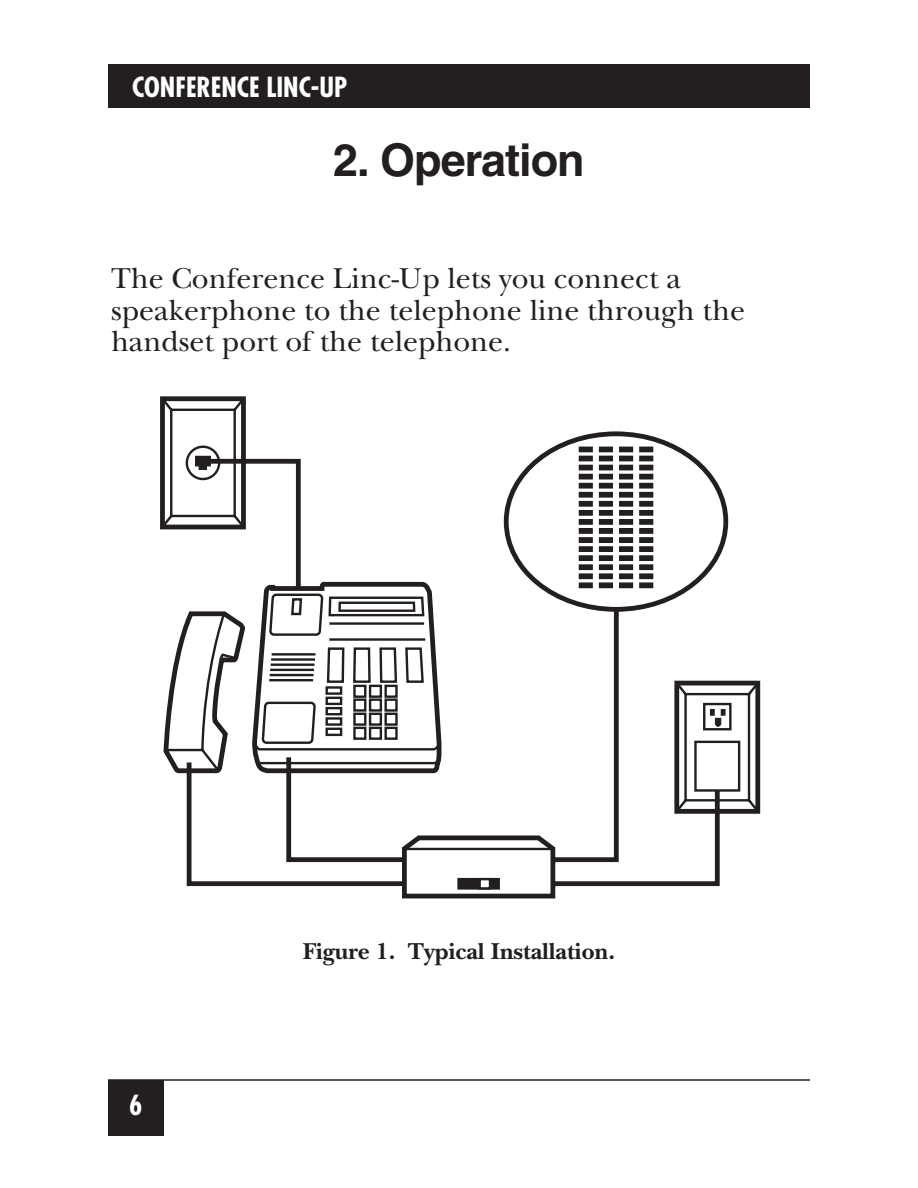
<style>
.page{position:relative;width:918px;height:1188px;background:#fff}
.page>*{position:absolute;margin:0;border:0;box-sizing:border-box;transform-origin:0 0}
.t1{font:700 45px "Helvetica";letter-spacing:-.02em;color:#231f20}
.t2{font:30px/31.5px "New Baskerville";color:#231f20}
.t3{font:700 condensed 27px "Futura";color:#fff}
.t4{font:700 24px "New Baskerville";color:#231f20}
</style>
<div class="page">
<div style="left:108px;top:1080px;width:56px;height:56px;background:#231f20"></div>
<div style="left:108px;top:64px;width:702px;height:44px;background:#231f20"></div>
<svg style="left:722px;top:680px;width:39px;height:134px"></svg>
<svg style="left:160px;top:396px;width:273px;height:378px"></svg>
<svg style="left:184px;top:597px;width:538px;height:290px"></svg>
<svg style="left:400px;top:831px;width:158px;height:68px"></svg>
<hr style="left:405px;top:848px;width:147px;height:2px;background:#231f20">
<div style="left:459px;top:879px;width:40px;height:9px;background:#231f20"></div>
<div style="left:457px;top:878px;width:43px;height:12px;border:2px solid #231f20"></div>
<div style="left:480px;top:879px;width:10px;height:9px;background:#fff"></div>
<div style="left:478px;top:878px;width:13px;height:12px;border:2px solid #231f20"></div>
<div style="left:506px;top:434px;width:220px;height:175px;background:#fff;border-radius:50%"></div>
<div style="left:504px;top:431px;width:224px;height:181px;border:5px solid #231f20;border-radius:50%"></div>
<div style="left:579px;top:447px;width:13px;height:5px;background:#231f20"></div>
<div style="left:599px;top:447px;width:13px;height:5px;background:#231f20"></div>
<div style="left:620px;top:447px;width:13px;height:5px;background:#231f20"></div>
<div style="left:640px;top:447px;width:13px;height:5px;background:#231f20"></div>
<div style="left:579px;top:456px;width:13px;height:5px;background:#231f20"></div>
<div style="left:599px;top:456px;width:13px;height:5px;background:#231f20"></div>
<div style="left:620px;top:456px;width:13px;height:5px;background:#231f20"></div>
<div style="left:640px;top:456px;width:13px;height:5px;background:#231f20"></div>
<div style="left:579px;top:465px;width:13px;height:5px;background:#231f20"></div>
<div style="left:599px;top:465px;width:13px;height:5px;background:#231f20"></div>
<div style="left:620px;top:465px;width:13px;height:5px;background:#231f20"></div>
<div style="left:640px;top:465px;width:13px;height:5px;background:#231f20"></div>
<div style="left:579px;top:474px;width:13px;height:5px;background:#231f20"></div>
<div style="left:579px;top:474px;width:14px;height:6px;border:1px solid #231f20"></div>
<div style="left:599px;top:474px;width:13px;height:5px;background:#231f20"></div>
<div style="left:599px;top:474px;width:14px;height:6px;border:1px solid #231f20"></div>
<div style="left:620px;top:474px;width:13px;height:5px;background:#231f20"></div>
<div style="left:619px;top:474px;width:14px;height:6px;border:1px solid #231f20"></div>
<div style="left:640px;top:474px;width:13px;height:5px;background:#231f20"></div>
<div style="left:639px;top:474px;width:14px;height:6px;border:1px solid #231f20"></div>
<div style="left:579px;top:483px;width:13px;height:5px;background:#231f20"></div>
<div style="left:579px;top:483px;width:14px;height:6px;border:1px solid #231f20"></div>
<div style="left:599px;top:483px;width:13px;height:5px;background:#231f20"></div>
<div style="left:599px;top:483px;width:14px;height:6px;border:1px solid #231f20"></div>
<div style="left:620px;top:483px;width:13px;height:5px;background:#231f20"></div>
<div style="left:619px;top:483px;width:14px;height:6px;border:1px solid #231f20"></div>
<div style="left:640px;top:483px;width:13px;height:5px;background:#231f20"></div>
<div style="left:639px;top:483px;width:14px;height:6px;border:1px solid #231f20"></div>
<div style="left:579px;top:492px;width:13px;height:5px;background:#231f20"></div>
<div style="left:579px;top:492px;width:14px;height:6px;border:1px solid #231f20"></div>
<div style="left:599px;top:492px;width:13px;height:5px;background:#231f20"></div>
<div style="left:599px;top:492px;width:14px;height:6px;border:1px solid #231f20"></div>
<div style="left:620px;top:492px;width:13px;height:5px;background:#231f20"></div>
<div style="left:619px;top:492px;width:14px;height:6px;border:1px solid #231f20"></div>
<div style="left:640px;top:492px;width:13px;height:5px;background:#231f20"></div>
<div style="left:639px;top:492px;width:14px;height:6px;border:1px solid #231f20"></div>
<hr style="left:579px;top:502px;width:13px;height:4px;background:#231f20">
<div style="left:579px;top:501px;width:14px;height:6px;border:1px solid #231f20"></div>
<hr style="left:599px;top:502px;width:13px;height:4px;background:#231f20">
<div style="left:599px;top:501px;width:14px;height:6px;border:1px solid #231f20"></div>
<hr style="left:620px;top:502px;width:13px;height:4px;background:#231f20">
<div style="left:619px;top:501px;width:14px;height:6px;border:1px solid #231f20"></div>
<hr style="left:640px;top:502px;width:13px;height:4px;background:#231f20">
<div style="left:639px;top:501px;width:14px;height:6px;border:1px solid #231f20"></div>
<hr style="left:579px;top:511px;width:13px;height:4px;background:#231f20">
<div style="left:579px;top:510px;width:14px;height:6px;border:1px solid #231f20"></div>
<hr style="left:599px;top:511px;width:13px;height:4px;background:#231f20">
<div style="left:599px;top:510px;width:14px;height:6px;border:1px solid #231f20"></div>
<hr style="left:620px;top:511px;width:13px;height:4px;background:#231f20">
<div style="left:619px;top:510px;width:14px;height:6px;border:1px solid #231f20"></div>
<hr style="left:640px;top:511px;width:13px;height:4px;background:#231f20">
<div style="left:639px;top:510px;width:14px;height:6px;border:1px solid #231f20"></div>
<hr style="left:579px;top:520px;width:13px;height:4px;background:#231f20">
<div style="left:579px;top:519px;width:14px;height:6px;border:1px solid #231f20"></div>
<hr style="left:599px;top:520px;width:13px;height:4px;background:#231f20">
<div style="left:599px;top:519px;width:14px;height:6px;border:1px solid #231f20"></div>
<hr style="left:620px;top:520px;width:13px;height:4px;background:#231f20">
<div style="left:619px;top:519px;width:14px;height:6px;border:1px solid #231f20"></div>
<hr style="left:640px;top:520px;width:13px;height:4px;background:#231f20">
<div style="left:639px;top:519px;width:14px;height:6px;border:1px solid #231f20"></div>
<hr style="left:579px;top:529px;width:13px;height:4px;background:#231f20">
<div style="left:579px;top:528px;width:14px;height:6px;border:1px solid #231f20"></div>
<hr style="left:599px;top:529px;width:13px;height:4px;background:#231f20">
<div style="left:599px;top:528px;width:14px;height:6px;border:1px solid #231f20"></div>
<hr style="left:620px;top:529px;width:13px;height:4px;background:#231f20">
<div style="left:619px;top:528px;width:14px;height:6px;border:1px solid #231f20"></div>
<hr style="left:640px;top:529px;width:13px;height:4px;background:#231f20">
<div style="left:639px;top:528px;width:14px;height:6px;border:1px solid #231f20"></div>
<hr style="left:579px;top:538px;width:13px;height:4px;background:#231f20">
<div style="left:579px;top:537px;width:14px;height:6px;border:1px solid #231f20"></div>
<hr style="left:599px;top:538px;width:13px;height:4px;background:#231f20">
<div style="left:599px;top:537px;width:14px;height:6px;border:1px solid #231f20"></div>
<hr style="left:620px;top:538px;width:13px;height:4px;background:#231f20">
<div style="left:619px;top:537px;width:14px;height:6px;border:1px solid #231f20"></div>
<hr style="left:640px;top:538px;width:13px;height:4px;background:#231f20">
<div style="left:639px;top:537px;width:14px;height:6px;border:1px solid #231f20"></div>
<hr style="left:579px;top:547px;width:13px;height:4px;background:#231f20">
<div style="left:579px;top:546px;width:14px;height:6px;border:1px solid #231f20"></div>
<hr style="left:599px;top:547px;width:13px;height:4px;background:#231f20">
<div style="left:599px;top:546px;width:14px;height:6px;border:1px solid #231f20"></div>
<hr style="left:620px;top:547px;width:13px;height:4px;background:#231f20">
<div style="left:619px;top:546px;width:14px;height:6px;border:1px solid #231f20"></div>
<hr style="left:640px;top:547px;width:13px;height:4px;background:#231f20">
<div style="left:639px;top:546px;width:14px;height:6px;border:1px solid #231f20"></div>
<hr style="left:579px;top:556px;width:13px;height:4px;background:#231f20">
<div style="left:579px;top:555px;width:14px;height:6px;border:1px solid #231f20"></div>
<hr style="left:599px;top:556px;width:13px;height:4px;background:#231f20">
<div style="left:599px;top:555px;width:14px;height:6px;border:1px solid #231f20"></div>
<hr style="left:620px;top:556px;width:13px;height:4px;background:#231f20">
<div style="left:619px;top:555px;width:14px;height:6px;border:1px solid #231f20"></div>
<hr style="left:640px;top:556px;width:13px;height:4px;background:#231f20">
<div style="left:639px;top:555px;width:14px;height:6px;border:1px solid #231f20"></div>
<hr style="left:579px;top:565px;width:13px;height:4px;background:#231f20">
<div style="left:579px;top:564px;width:14px;height:6px;border:1px solid #231f20"></div>
<hr style="left:599px;top:565px;width:13px;height:4px;background:#231f20">
<div style="left:599px;top:564px;width:14px;height:6px;border:1px solid #231f20"></div>
<hr style="left:620px;top:565px;width:13px;height:4px;background:#231f20">
<div style="left:619px;top:564px;width:14px;height:6px;border:1px solid #231f20"></div>
<hr style="left:640px;top:565px;width:13px;height:4px;background:#231f20">
<div style="left:639px;top:564px;width:14px;height:6px;border:1px solid #231f20"></div>
<div style="left:579px;top:574px;width:13px;height:5px;background:#231f20"></div>
<div style="left:579px;top:573px;width:14px;height:6px;border:1px solid #231f20"></div>
<div style="left:599px;top:574px;width:13px;height:5px;background:#231f20"></div>
<div style="left:599px;top:573px;width:14px;height:6px;border:1px solid #231f20"></div>
<div style="left:620px;top:574px;width:13px;height:5px;background:#231f20"></div>
<div style="left:619px;top:573px;width:14px;height:6px;border:1px solid #231f20"></div>
<div style="left:640px;top:574px;width:13px;height:5px;background:#231f20"></div>
<div style="left:639px;top:573px;width:14px;height:6px;border:1px solid #231f20"></div>
<div style="left:579px;top:583px;width:13px;height:5px;background:#231f20"></div>
<div style="left:579px;top:582px;width:14px;height:6px;border:1px solid #231f20"></div>
<div style="left:599px;top:583px;width:13px;height:5px;background:#231f20"></div>
<div style="left:599px;top:582px;width:14px;height:6px;border:1px solid #231f20"></div>
<div style="left:620px;top:583px;width:13px;height:5px;background:#231f20"></div>
<div style="left:619px;top:582px;width:14px;height:6px;border:1px solid #231f20"></div>
<div style="left:640px;top:583px;width:13px;height:5px;background:#231f20"></div>
<div style="left:639px;top:582px;width:14px;height:6px;border:1px solid #231f20"></div>
<hr style="left:108px;top:1079px;width:702px;height:2px;background:#231f20">
<p class="t3" style="left:132px;top:75px;width:217px">CONFERENCE LINC-UP</p>
<h1 class="t1" style="left:333px;top:143px;width:253px">2. Operation</h1>
<p class="t2" style="left:111px;top:266px;width:636px">The Conference Linc-Up lets you connect a speakerphone to the telephone line through the handset port of the telephone.</p>
<p class="t3" style="left:129px;top:1093px;width:15px">6</p>
<p class="t4" style="left:303px;top:943px;width:314px">Figure 1. Typical Installation.</p>
</div>
